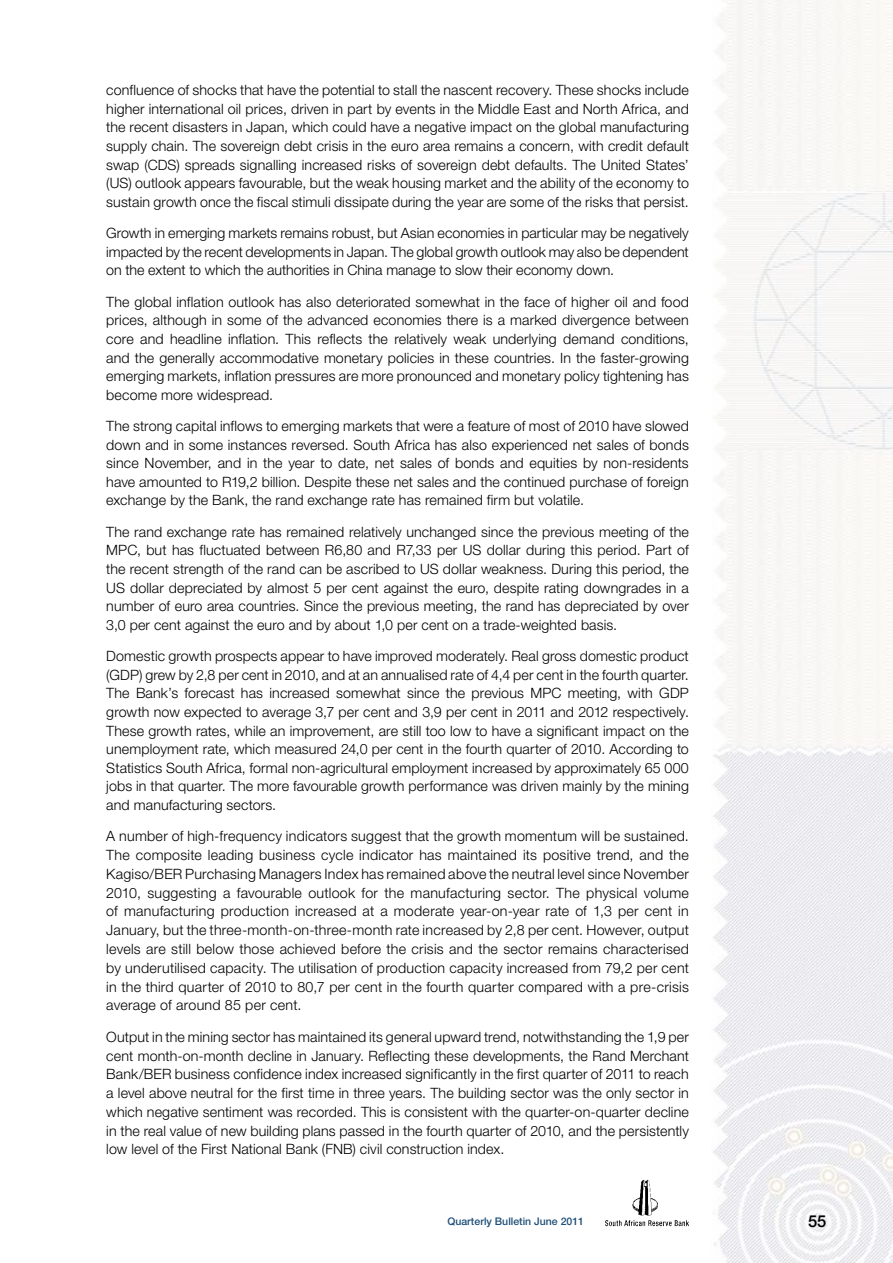
<style>
.page{position:relative;width:893px;height:1263px;background:#fff}
.page>*{position:absolute;margin:0;border:0;box-sizing:border-box;transform-origin:0 0}
.t1{font:500 16.5px "Helvetica Neue LT Pro";color:#000}
.t2{font:300 14.25px/18.6px "Helvetica Neue LT Pro";letter-spacing:.01em;color:#000;text-align:justify}
.t3{font:500 10.5px "Helvetica Neue LT Pro";color:#1c4f78}
</style>
<div class="page">
<img style="left:713px;top:0;width:180px;height:1263px">
<img style="left:605px;top:1179px;width:84px;height:48px">
<p class="t2" style="left:106px;top:81px;width:584px">confluence of shocks that have the potential to stall the nascent recovery. These shocks include higher international oil prices, driven in part by events in the Middle East and North Africa, and the recent disasters in Japan, which could have a negative impact on the global manufacturing supply chain. The sovereign debt crisis in the euro area remains a concern, with credit default swap (CDS) spreads signalling increased risks of sovereign debt defaults. The United States’ (US) outlook appears favourable, but the weak housing market and the ability of the economy to sustain growth once the fiscal stimuli dissipate during the year are some of the risks that persist.</p>
<p class="t2" style="left:106px;top:223px;width:584px">Growth in emerging markets remains robust, but Asian economies in particular may be negatively impacted by the recent developments in Japan. The global growth outlook may also be dependent on the extent to which the authorities in China manage to slow their economy down.</p>
<p class="t2" style="left:106px;top:292px;width:584px">The global inflation outlook has also deteriorated somewhat in the face of higher oil and food prices, although in some of the advanced economies there is a marked divergence between core and headline inflation. This reflects the relatively weak underlying demand conditions, and the generally accommodative monetary policies in these countries. In the faster-growing emerging markets, inflation pressures are more pronounced and monetary policy tightening has become more widespread.</p>
<p class="t2" style="left:106px;top:416px;width:584px">The strong capital inflows to emerging markets that were a feature of most of 2010 have slowed down and in some instances reversed. South Africa has also experienced net sales of bonds since November, and in the year to date, net sales of bonds and equities by non-residents have amounted to R19,2 billion. Despite these net sales and the continued purchase of foreign exchange by the Bank, the rand exchange rate has remained firm but volatile.</p>
<p class="t2" style="left:106px;top:522px;width:584px">The rand exchange rate has remained relatively unchanged since the previous meeting of the MPC, but has fluctuated between R6,80 and R7,33 per US dollar during this period. Part of the recent strength of the rand can be ascribed to US dollar weakness. During this period, the US dollar depreciated by almost 5 per cent against the euro, despite rating downgrades in a number of euro area countries. Since the previous meeting, the rand has depreciated by over 3,0 per cent against the euro and by about 1,0 per cent on a trade-weighted basis.</p>
<p class="t2" style="left:106px;top:646px;width:584px">Domestic growth prospects appear to have improved moderately. Real gross domestic product (GDP) grew by 2,8 per cent in 2010, and at an annualised rate of 4,4 per cent in the fourth quarter.<br>The Bank’s forecast has increased somewhat since the previous MPC meeting, with GDP growth now expected to average 3,7 per cent and 3,9 per cent in 2011 and 2012 respectively.<br>These growth rates, while an improvement, are still too low to have a significant impact on the unemployment rate, which measured 24,0 per cent in the fourth quarter of 2010. According to Statistics South Africa, formal non-agricultural employment increased by approximately 65 000 jobs in that quarter. The more favourable growth performance was driven mainly by the mining and manufacturing sectors.</p>
<p class="t2" style="left:106px;top:827px;width:584px">A number of high-frequency indicators suggest that the growth momentum will be sustained.<br>The composite leading business cycle indicator has maintained its positive trend, and the Kagiso/BER Purchasing Managers Index has remained above the neutral level since November 2010, suggesting a favourable outlook for the manufacturing sector. The physical volume of manufacturing production increased at a moderate year-on-year rate of 1,3 per cent in January, but the three-month-on-three-month rate increased by 2,8 per cent. However, output levels are still below those achieved before the crisis and the sector remains characterised by underutilised capacity. The utilisation of production capacity increased from 79,2 per cent in the third quarter of 2010 to 80,7 per cent in the fourth quarter compared with a pre-crisis average of around 85 per cent.</p>
<p class="t2" style="left:106px;top:1027px;width:584px">Output in the mining sector has maintained its general upward trend, notwithstanding the 1,9 per cent month-on-month decline in January. Reflecting these developments, the Rand Merchant Bank/BER business confidence index increased significantly in the first quarter of 2011 to reach a level above neutral for the first time in three years. The building sector was the only sector in which negative sentiment was recorded. This is consistent with the quarter-on-quarter decline in the real value of new building plans passed in the fourth quarter of 2010, and the persistently low level of the First National Bank (FNB) civil construction index.</p>
<p class="t3" style="left:447px;top:1215px;width:138px">Quarterly Bulletin June 2011</p>
<p class="t1" style="left:808px;top:1211px;width:20px">55</p>
</div>
